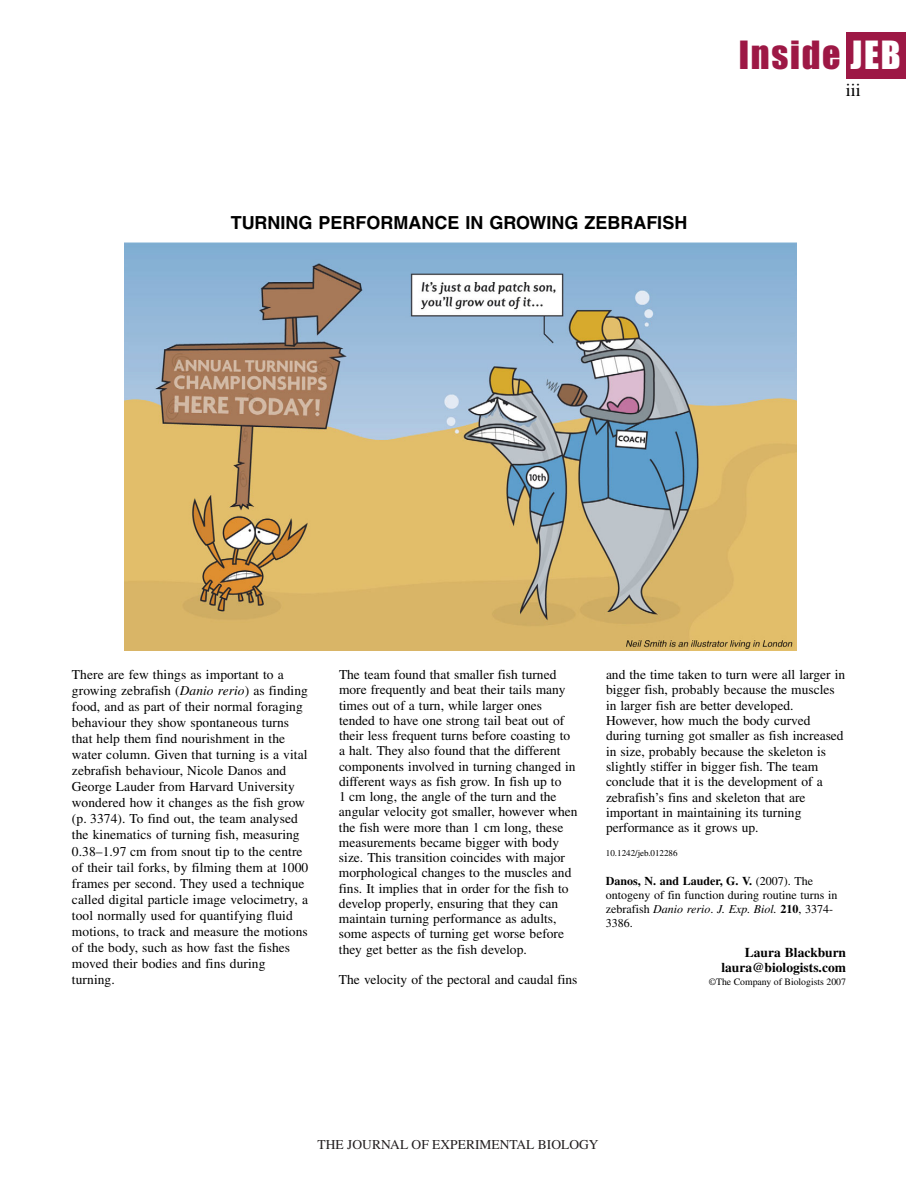
<style>
.page{position:relative;width:918px;height:1188px;background:#fff}
.page>*{position:absolute;margin:0;border:0;box-sizing:border-box;transform-origin:0 0}
.t1{font:36px "Impact";letter-spacing:.05em;color:#9d1845}
.t2{font:700 18px "Helvetica";color:#000}
.t3{font:18px "Times";color:#000}
.t4{font:13.5px/15.3px "Times";color:#000}
.t5{font:700 13.5px/15.3px "Times";color:#000;text-align:right}
.t6{font:13.5px "Times";color:#231f20}
.t7{font:12px/13.8px "Times";color:#000}
.t8{font:9.75px "Times";color:#000}
.t9{font:9px "Times";color:#000}
.s1{color:#fff}
.s2{font-style:italic}
.s3{font-weight:700}
</style>
<div class="page">
<div style="left:846px;top:32px;width:60px;height:46px;background:#9d1845"></div>
<img style="left:125px;top:242px;width:671px;height:409px">
<h2 class="t2" style="left:231px;top:216px;width:458px">TURNING PERFORMANCE IN GROWING ZEBRAFISH</h2>
<h1 class="t1" style="left:739px;top:44px;width:163px">Inside <span class="s1">JEB</span></h1>
<h2 class="t3" style="left:846px;top:84px;width:17px">iii</h2>
<p class="t4" style="left:72px;top:668px;width:238px;line-height:16px">There are few things as important to a growing zebrafish (<span class="s2">Danio rerio</span>) as finding food, and as part of their normal foraging behaviour they show spontaneous turns that help them find nourishment in the water column. Given that turning is a vital zebrafish behaviour, Nicole Danos and George Lauder from Harvard University wondered how it changes as the fish grow (p.<span class="s1">·</span>3374). To find out, the team analysed the kinematics of turning fish, measuring 0.38–1.97<span class="s1">·</span>cm from snout tip to the centre of their tail forks, by filming them at 1000 frames per second. They used a technique called digital particle image velocimetry, a tool normally used for quantifying fluid motions, to track and measure the motions of the body, such as how fast the fishes moved their bodies and fins during turning.</p>
<p class="t4" style="left:339px;top:668px;width:240px">The team found that smaller fish turned more frequently and beat their tails many times out of a turn, while larger ones tended to have one strong tail beat out of their less frequent turns before coasting to a halt. They also found that the different components involved in turning changed in different ways as fish grow. In fish up to 1<span class="s1">·</span>cm long, the angle of the turn and the angular velocity got smaller, however when the fish were more than 1 cm long, these measurements became bigger with body size. This transition coincides with major morphological changes to the muscles and fins. It implies that in order for the fish to develop properly, ensuring that they can maintain turning performance as adults, some aspects of turning get worse before they get better as the fish develop.</p>
<p class="t4" style="left:339px;top:973px;width:240px">The velocity of the pectoral and caudal fins</p>
<p class="t4" style="left:606px;top:668px;width:241px">and the time taken to turn were all larger in bigger fish, probably because the muscles in larger fish are better developed.<br>However, how much the body curved during turning got smaller as fish increased in size, probably because the skeleton is slightly stiffer in bigger fish. The team conclude that it is the development of a zebrafish’s fins and skeleton that are important in maintaining its turning performance as it grows up.</p>
<p class="t9" style="left:606px;top:850px;width:73px">10.1242/jeb.012286</p>
<p class="t7" style="left:606px;top:875px;width:233px"><span class="s3">Danos, N. and Lauder, G. V.</span> (2007). The ontogeny of fin function during routine turns in zebrafish <span class="s2">Danio rerio</span>. <span class="s2">J. Exp. Biol.</span> <span class="s3">210</span>, 3374- 3386.</p>
<p class="t5" style="left:721px;top:946px;width:126px">Laura Blackburn laura@biologists.com</p>
<p class="t8" style="left:709px;top:978px;width:139px">©The Company of Biologists 2007</p>
<p class="t6" style="left:318px;top:1137px;width:282px">THE JOURNAL OF EXPERIMENTAL BIOLOGY</p>
</div>
